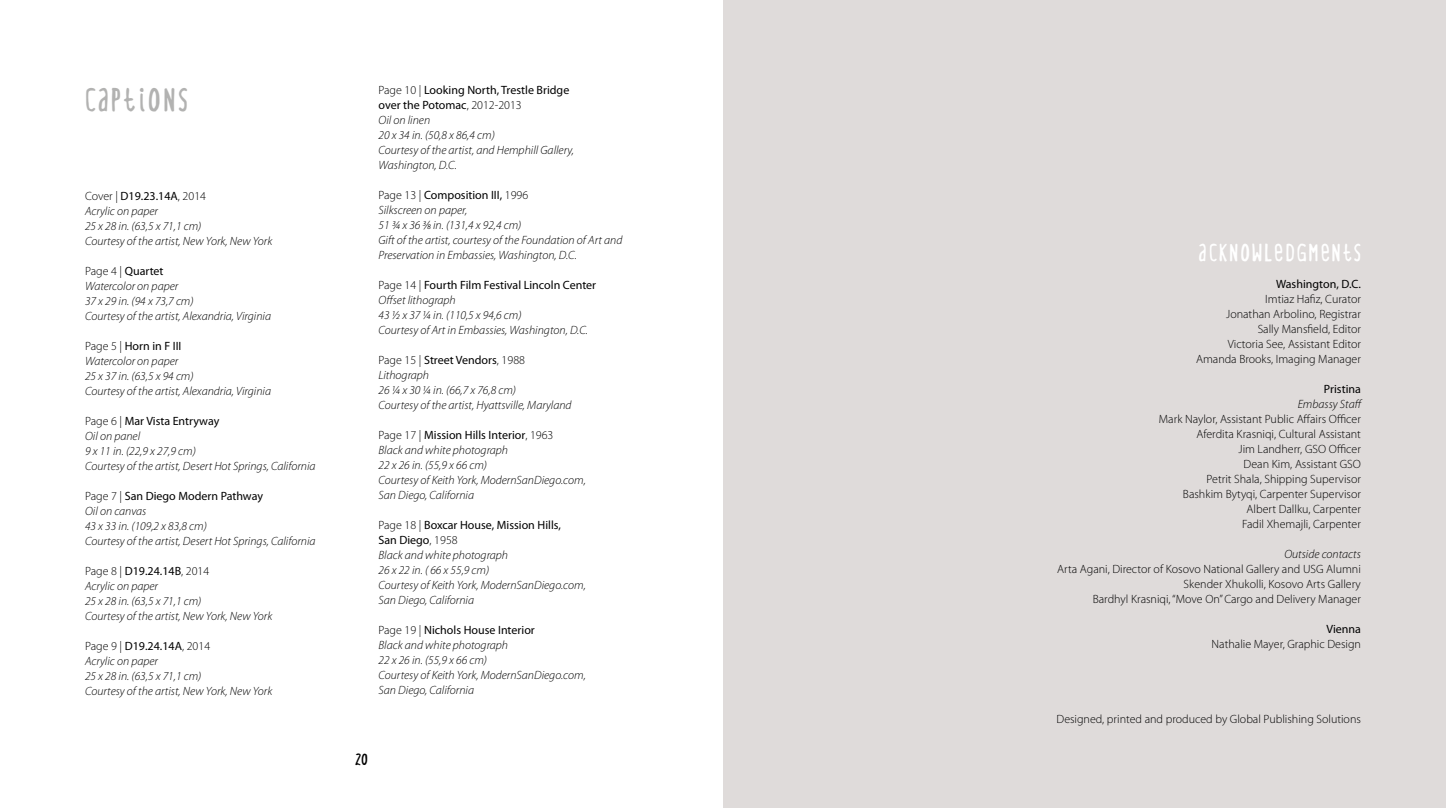
<style>
.page{position:relative;width:1446px;height:808px;background:#fff}
.page>*{position:absolute;margin:0;border:0;box-sizing:border-box;transform-origin:0 0}
.t1{font:24px "Generic Font Oral Expulsive";letter-spacing:.15em;color:#b2b2b1}
.t2{font:18px "Generic Font Oral Expulsive";letter-spacing:.15em;color:#fff}
.t3{font:italic 300 12px/15px "Myriad Pro";color:#000}
.t4{font:300 12px/15px "Myriad Pro";color:#000;text-align:right}
.t5{font:12px "Myriad Pro";color:#000}
.t6{font:12px "Generic Font Oral Expulsive";color:#000}
.s1{font-style:normal}
.s2{font-weight:400;font-style:normal}
</style>
<div class="page">
<div style="left:723px;top:0;width:723px;height:808px;background:#dfdbda"></div>
<h1 class="t1" style="left:85px;top:87px;width:104px">CAPTIONS</h1>
<p class="t3" style="left:85px;top:188px;width:189px"><span class="s1">Cover |</span> <span class="s2">D19.23.14A</span><span class="s1">, 2014<br></span>Acrylic on paper<br>25 x 28 in. (63,5 x 71,1 cm)<br>Courtesy of the artist, New York, New York</p>
<p class="t3" style="left:85px;top:263px;width:188px"><span class="s1">Page 4 |</span> <span class="s2">Quartet<br></span>Watercolor on paper<br>37 x 29 in. (94 x 73,7 cm)<br>Courtesy of the artist, Alexandria, Virginia</p>
<p class="t3" style="left:85px;top:338px;width:188px"><span class="s1">Page 5 |</span> <span class="s2">Horn in F III<br></span>Watercolor on paper<br>25 x 37 in. (63,5 x 94 cm)<br>Courtesy of the artist, Alexandria, Virginia</p>
<p class="t3" style="left:85px;top:413px;width:232px"><span class="s1">Page 6 |</span> <span class="s2">Mar Vista Entryway<br></span>Oil on panel<br>9 x 11 in. (22,9 x 27,9 cm)<br>Courtesy of the artist, Desert Hot Springs, California</p>
<p class="t3" style="left:85px;top:488px;width:232px"><span class="s1">Page 7 |</span> <span class="s2">San Diego Modern Pathway<br></span>Oil on canvas<br>43 x 33 in. (109,2 x 83,8 cm)<br>Courtesy of the artist, Desert Hot Springs, California</p>
<p class="t3" style="left:85px;top:563px;width:189px"><span class="s1">Page 8 |</span> <span class="s2">D19.24.14B</span><span class="s1">, 2014<br></span>Acrylic on paper<br>25 x 28 in. (63,5 x 71,1 cm)<br>Courtesy of the artist, New York, New York</p>
<p class="t3" style="left:85px;top:638px;width:189px"><span class="s1">Page 9 |</span> <span class="s2">D19.24.14A</span><span class="s1">, 2014<br></span>Acrylic on paper<br>25 x 28 in. (63,5 x 71,1 cm)<br>Courtesy of the artist, New York, New York</p>
<p class="t3" style="left:378px;top:82px;width:197px"><span class="s1">Page 10 |</span> <span class="s2">Looking North, Trestle Bridge over the Potomac</span><span class="s1">, 2012-2013<br></span>Oil on linen<br>20 x 34 in. (50,8 x 86,4 cm)<br>Courtesy of the artist, and Hemphill Gallery,<br>Washington, D.C.</p>
<p class="t3" style="left:378px;top:187px;width:245px"><span class="s1">Page 13 |</span> <span class="s2">Composition III,</span> <span class="s1">1996<br></span>Silkscreen on paper,<br>51 ¾ x 36 3/8 in. (131,4 x 92,4 cm)<br>Gift of the artist, courtesy of the Foundation of Art and Preservation in Embassies, Washington, D.C.</p>
<p class="t3" style="left:378px;top:277px;width:219px"><span class="s1">Page 14 |</span> <span class="s2">Fourth Film Festival Lincoln Center </span>Offset lithograph<br>43 ½ x 37 ¼ in. (110,5 x 94,6 cm)<br>Courtesy of Art in Embassies, Washington, D.C.</p>
<p class="t3" style="left:378px;top:352px;width:195px"><span class="s1">Page 15 |</span> <span class="s2">Street Vendors</span><span class="s1">, 1988<br></span>Lithograph<br>26 ¼ x 30 ¼ in. (66,7 x 76,8 cm)<br>Courtesy of the artist, Hyattsville, Maryland</p>
<p class="t3" style="left:378px;top:427px;width:209px"><span class="s1">Page 17 |</span> <span class="s2">Mission Hills Interior</span><span class="s1">, 1963<br></span>Black and white photograph<br>22 x 26 in. (55,9 x 66 cm)<br>Courtesy of Keith York, ModernSanDiego.com,<br>San Diego, California</p>
<p class="t3" style="left:378px;top:517px;width:209px"><span class="s1">Page 18 |</span> <span class="s2">Boxcar House, Mission Hills,<br>San Diego</span><span class="s1">, 1958<br></span>Black and white photograph<br>26 x 22 in. ( 66 x 55,9 cm)<br>Courtesy of Keith York, ModernSanDiego.com,<br>San Diego, California</p>
<p class="t3" style="left:378px;top:622px;width:209px"><span class="s1">Page 19 |</span> <span class="s2">Nichols House Interior<br></span>Black and white photograph<br>22 x 26 in. (55,9 x 66 cm)<br>Courtesy of Keith York, ModernSanDiego.com,<br>San Diego, California</p>
<p class="t6" style="left:355px;top:753px;width:14px">20</p>
<h2 class="t2" style="left:1199px;top:243px;width:163px">ACKNOWLEDGMENTS</h2>
<p class="t5" style="left:1276px;top:276px;width:86px">Washington, D.C.</p>
<p class="t4" style="left:1196px;top:291px;width:166px">Imtiaz Hafiz, Curator<br>Jonathan Arbolino, Registrar<br>Sally Mansfield, Editor<br>Victoria See, Assistant Editor<br>Amanda Brooks, Imaging Manager</p>
<p class="t5" style="left:1324px;top:381px;width:38px">Pristina</p>
<p class="t3" style="left:1297px;top:396px;width:66px">Embassy Staff</p>
<p class="t4" style="left:1159px;top:411px;width:204px">Mark Naylor, Assistant Public Affairs Officer Aferdita Krasniqi, Cultural Assistant<br>Jim Landherr, GSO Officer<br>Dean Kim, Assistant GSO<br>Petrit Shala, Shipping Supervisor<br>Bashkim Bytyqi, Carpenter Supervisor Albert Dallku, Carpenter<br>Fadil Xhemajli, Carpenter</p>
<p class="t3" style="left:1284px;top:546px;width:78px">Outside contacts</p>
<p class="t4" style="left:1057px;top:561px;width:305px">Arta Agani, Director of Kosovo National Gallery and USG Alumni<br>Skender Xhukolli, Kosovo Arts Gallery<br>Bardhyl Krasniqi, “Move On” Cargo and Delivery Manager</p>
<p class="t5" style="left:1326px;top:621px;width:36px">Vienna</p>
<p class="t4" style="left:1211px;top:636px;width:151px">Nathalie Mayer, Graphic Design</p>
<p class="t4" style="left:1056px;top:711px;width:306px">Designed, printed and produced by Global Publishing Solutions</p>
</div>
